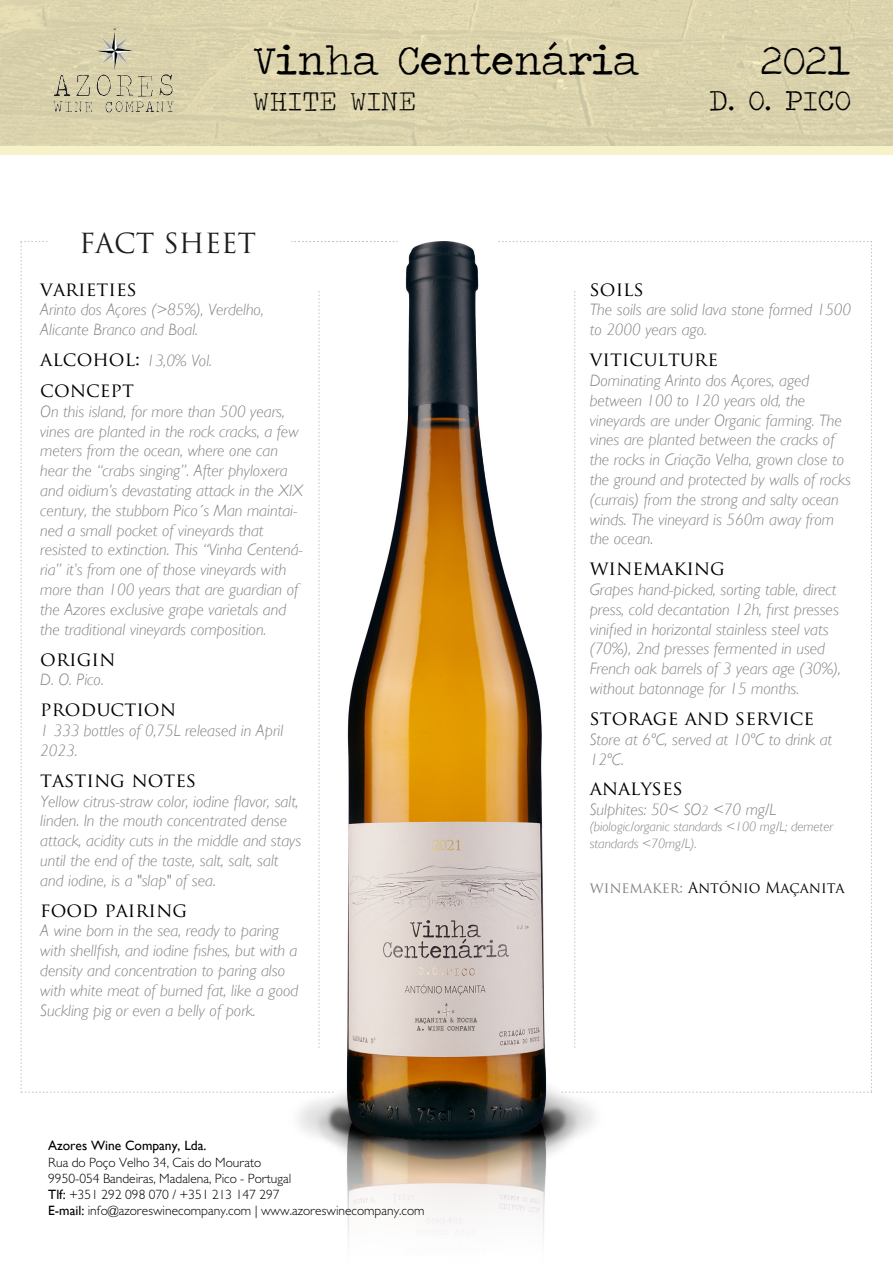
<style>
.page{position:relative;width:893px;height:1263px;background:#fff}
.page>*{position:absolute;margin:0;border:0;box-sizing:border-box;transform-origin:0 0}
.t1{font:42px "Traveling Typewriter";color:#000}
.t2{font:30px "Traveling Typewriter";color:#000}
.t3{font:28.5px "Traveling Typewriter";letter-spacing:.02em;color:#000}
.t4{font:27px "Trajan Pro";color:#1d1d1b}
.t5{font:19.5px "Trajan Pro";color:#000}
.t6{font:italic 300 16.5px/19.8px "Gill Sans";color:#808285}
.t7{font:15px "Trajan Pro";color:#000}
.t8{font:300 13.5px/16.2px "Gill Sans";color:#000}
.t9{font:italic 300 13.5px/16.2px "Gill Sans";color:#808285}
.t10{font:13.5px "Gill Sans";color:#000}
.s1{font-family:"Trajan Pro";font-weight:400;font-style:normal;font-size:19.5px;color:#000}
.s2{font-weight:400}
.s3{font-size:13.5px}
.s4{color:#808285}
</style>
<div class="page">
<img style="left:298px;top:1093px;width:296px;height:147px">
<svg style="left:21px;top:241px;width:327px;height:852px"></svg>
<svg style="left:545px;top:241px;width:327px;height:852px"></svg>
<div style="left:0;top:145px;width:893px;height:9px;background:#f7f2c9"></div>
<div style="left:0;top:0;width:893px;height:145px;background:#dcd3ad"></div>
<img style="left:49px;top:28px;width:129px;height:91px">
<img style="left:348px;top:241px;width:197px;height:894px">
<h1 class="t1" style="left:253px;top:33px;width:388px">Vinha Centenária</h1>
<h1 class="t1" style="left:761px;top:33px;width:92px">2021</h1>
<h3 class="t3" style="left:253px;top:82px;width:164px">WHITE WINE</h3>
<h2 class="t2" style="left:709px;top:81px;width:143px">D. O. PICO</h2>
<h3 class="t4" style="left:79px;top:227px;width:178px">FACT SHEET</h3>
<p class="t5" style="left:40px;top:276px;width:98px">varieties</p>
<p class="t6" style="left:40px;top:300px;width:225px">Arinto dos Açores (&gt;85%), Verdelho,<br>Alicante Branco and Boal.</p>
<p class="t6" style="left:40px;top:351px;width:173px"><span class="s1">alcohol:</span> 13,0% Vol.</p>
<p class="t5" style="left:40px;top:377px;width:95px">concept</p>
<p class="t6" style="left:40px;top:401px;width:264px">On this island, for more than 500 years, vines are planted in the rock cracks, a few meters from the ocean, where one can hear the “crabs singing”. After phyloxera and oidium’s devastating attack in the XIX century, the stubborn Pico´s Man maintai&shy;ned a small pocket of vineyards that resisted to extinction. This “Vinha Centená&shy;ria” it’s from one of those vineyards with more than 100 years that are guardian of the Azores exclusive grape varietals and the traditional vineyards composition.</p>
<p class="t5" style="left:40px;top:646px;width:77px">origin</p>
<p class="t6" style="left:40px;top:670px;width:65px">D. O. Pico.</p>
<p class="t5" style="left:40px;top:697px;width:137px">production</p>
<p class="t6" style="left:40px;top:720px;width:245px">1 333 bottles of 0,75L released in April<br>2023.</p>
<p class="t5" style="left:40px;top:767px;width:158px">tasting notes</p>
<p class="t6" style="left:40px;top:791px;width:262px">Yellow citrus-straw color, iodine flavor, salt, linden. In the mouth concentrated dense attack, acidity cuts in the middle and stays until the end of the taste, salt, salt, salt and iodine, is a "slap" of sea.</p>
<p class="t5" style="left:40px;top:897px;width:148px">food pairing</p>
<p class="t6" style="left:40px;top:921px;width:259px">A wine born in the sea, ready to paring with shellfish, and iodine fishes, but with a density and concentration to paring also with white meat of burned fat, like a good Suckling pig or even a belly of pork.</p>
<p class="t10" style="left:48px;top:1138px;width:160px">Azores Wine Company, Lda.</p>
<p class="t8" style="left:48px;top:1154px;width:378px">Rua do Poço Velho 34, Cais do Mourato<br>9950-054 Bandeiras, Madalena, Pico - Portugal<br><span class="s2">Tlf:</span> +351 292 098 070 / +351 213 147 297<br><span class="s2">E-mail:</span> info@azoreswinecompany.com | www.azoreswinecompany.com</p>
<p class="t5" style="left:590px;top:276px;width:56px">soils</p>
<p class="t6" style="left:590px;top:300px;width:263px">The soils are solid lava stone formed 1500 to 2000 years ago.</p>
<p class="t5" style="left:590px;top:347px;width:130px">viticulture</p>
<p class="t6" style="left:590px;top:370px;width:263px">Dominating Arinto dos Açores, aged between 100 to 120 years old, the vineyards are under Organic farming. The vines are planted between the cracks of the rocks in Criação Velha, grown close to the ground and protected by walls of rocks (currais) from the strong and salty ocean winds. The vineyard is 560m away from the ocean.</p>
<p class="t5" style="left:590px;top:556px;width:137px">winemaking</p>
<p class="t6" style="left:590px;top:579px;width:253px">Grapes hand-picked, sorting table, direct press, cold decantation 12h, first presses vinified in horizontal stainless steel vats (70%), 2nd presses fermented in used French oak barrels of 3 years age (30%), without batonnage for 15 months.</p>
<p class="t5" style="left:590px;top:705px;width:226px">storage and service</p>
<p class="t6" style="left:590px;top:729px;width:244px">Store at 6ºC, served at 10ºC to drink at<br>12ºC.</p>
<p class="t5" style="left:590px;top:776px;width:95px">analyses</p>
<p class="t6" style="left:590px;top:800px;width:188px">Sulphites: 50&lt; SO<span class="s3">2</span> &lt;70 mg/L</p>
<p class="t9" style="left:590px;top:819px;width:245px">(biologic/organic standards &lt;100 mg/L; demeter standards &lt;70mg/L).</p>
<p class="t7" style="left:590px;top:878px;width:256px"><span class="s4">winemaker:</span> António Maçanita</p>
</div>
